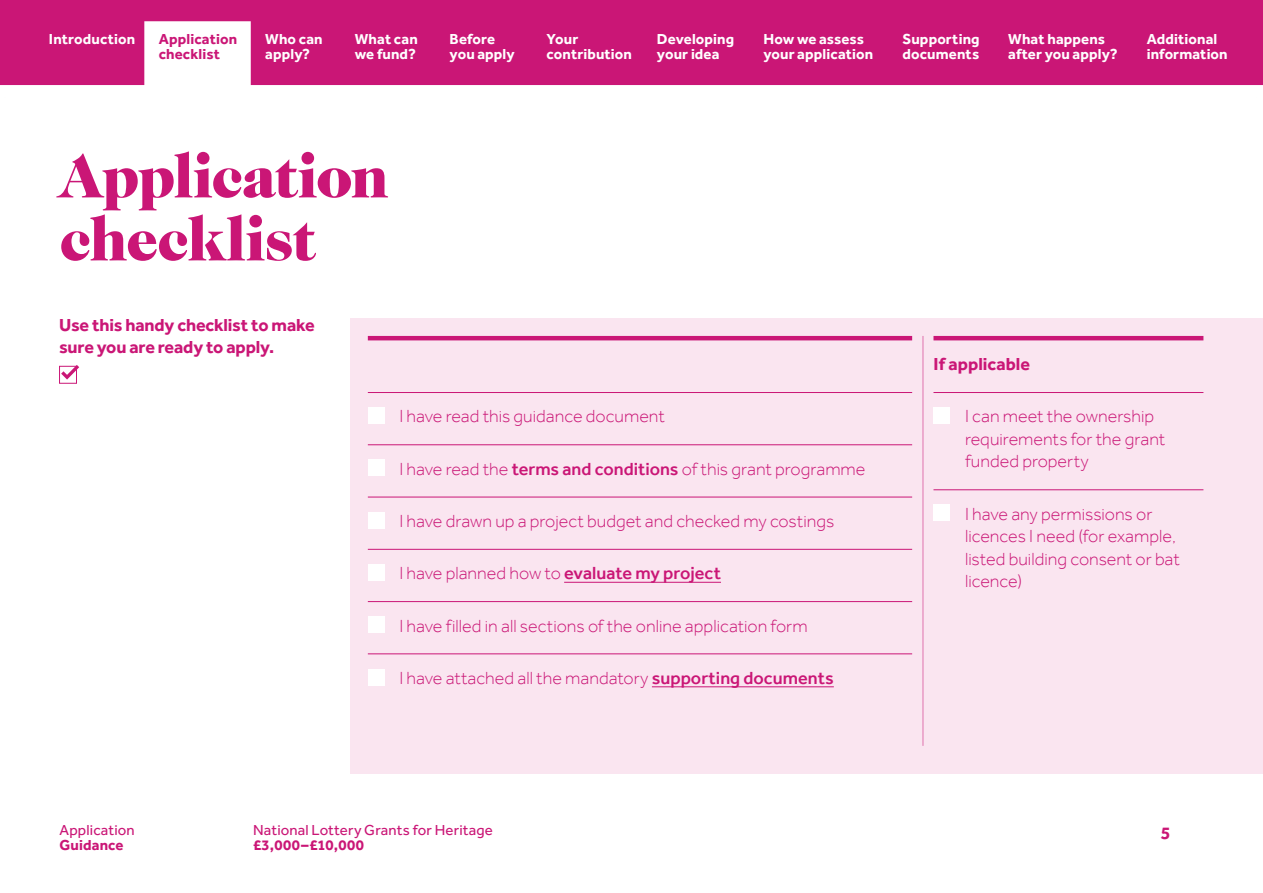
<style>
.page{position:relative;width:1263px;height:893px;background:#fff}
.page>*{position:absolute;margin:0;border:0;box-sizing:border-box;transform-origin:0 0}
.Page_Heading_42_42pt{font:900 63px/63px "Caslon Two Twenty Four";letter-spacing:-.025em;color:#ca1676}
.Text_12_15pt___0_25p{font:300 18px/22.5px "Effra";color:#ca1676}
.Standfirst_12_15pt{font:700 18px/22.5px "Effra";letter-spacing:-.005em;color:#ca1676}
.Text_12_15pt___3pt_R{font:700 18px "Effra";letter-spacing:.005em;color:#ca1676}
.t1{font:700 15px/15px "Effra";letter-spacing:.01em;color:#fff}
.t2{font:15px "Effra";letter-spacing:.01em;color:#ca1676}
.t3{font:700 15px/15px "Effra";letter-spacing:.01em;color:#ca1676}
.s1{font-weight:500}
</style>
<div class="page">
<div style="left:351px;top:319px;width:912px;height:455px;background:#fae5f0"></div>
<hr style="left:368px;top:336px;width:544px;height:4px;background:#ca1676">
<hr style="left:368px;top:392px;width:544px;height:1px;background:#ca1676">
<hr style="left:368px;top:444px;width:544px;height:1px;background:#ca1676">
<hr style="left:368px;top:497px;width:544px;height:1px;background:#ca1676">
<hr style="left:368px;top:549px;width:544px;height:1px;background:#ca1676">
<hr style="left:564px;top:582px;width:157px;height:1px;background:#ca1676">
<hr style="left:368px;top:601px;width:544px;height:1px;background:#ca1676">
<hr style="left:368px;top:654px;width:544px;height:1px;background:#ca1676">
<hr style="left:652px;top:686px;width:182px;height:1px;background:#ca1676">
<div style="left:368px;top:407px;width:17px;height:17px;background:#fff"></div>
<div style="left:368px;top:459px;width:17px;height:17px;background:#fff"></div>
<div style="left:368px;top:512px;width:17px;height:17px;background:#fff"></div>
<div style="left:368px;top:564px;width:17px;height:17px;background:#fff"></div>
<div style="left:368px;top:616px;width:17px;height:17px;background:#fff"></div>
<div style="left:368px;top:668px;width:17px;height:17px;background:#fff"></div>
<hr style="left:933px;top:336px;width:270px;height:4px;background:#ca1676">
<hr style="left:933px;top:392px;width:270px;height:1px;background:#ca1676">
<hr style="left:933px;top:489px;width:270px;height:1px;background:#ca1676">
<div style="left:933px;top:407px;width:17px;height:17px;background:#fff"></div>
<div style="left:933px;top:504px;width:17px;height:17px;background:#fff"></div>
<svg style="left:59px;top:382px;width:18px;height:2px"></svg>
<svg style="left:59px;top:365px;width:21px;height:17px"></svg>
<hr style="left:923px;top:336px;width:1px;height:410px;background:#df73ad">
<div style="left:0;top:0;width:1263px;height:85px;background:#ca1676"></div>
<svg style="left:0;top:21px;width:1263px;height:65px"></svg>
<p class="t1" style="left:49px;top:31px;width:88px">Introduction</p>
<p class="t3" style="left:159px;top:31px;width:80px">Application checklist</p>
<p class="t1" style="left:265px;top:31px;width:59px">Who can apply?</p>
<p class="t1" style="left:355px;top:31px;width:65px">What can we fund?</p>
<p class="t1" style="left:450px;top:31px;width:67px">Before you apply</p>
<p class="t1" style="left:547px;top:31px;width:87px">Your contribution</p>
<p class="t1" style="left:763px;top:31px;width:111px">How we assess your application</p>
<p class="t1" style="left:657px;top:31px;width:79px">Developing your idea</p>
<p class="t1" style="left:902px;top:31px;width:79px">Supporting documents</p>
<p class="t1" style="left:1008px;top:31px;width:111px">What happens after you apply?</p>
<p class="t1" style="left:1147px;top:31px;width:83px">Additional information</p>
<h1 class="Page_Heading_42_42pt" style="left:60px;top:144px;width:331px">Application checklist</h1>
<p class="Standfirst_12_15pt" style="left:59px;top:313px;width:257px">Use this handy checklist to make sure you are ready to apply.</p>
<p class="Text_12_15pt___0_25p" style="left:399px;top:405px;width:267px">I have read this guidance document</p>
<p class="Text_12_15pt___0_25p" style="left:399px;top:457px;width:468px">I have read the <span class="s1">terms and conditions</span> of this grant programme</p>
<p class="Text_12_15pt___0_25p" style="left:399px;top:510px;width:436px">I have drawn up a project budget and checked my costings</p>
<p class="Text_12_15pt___0_25p" style="left:399px;top:562px;width:323px">I have planned how to <span class="s1">evaluate my project</span></p>
<p class="Text_12_15pt___0_25p" style="left:399px;top:614px;width:410px">I have filled in all sections of the online application form</p>
<p class="Text_12_15pt___0_25p" style="left:399px;top:666px;width:436px">I have attached all the mandatory <span class="s1">supporting documents</span></p>
<p class="t2" style="left:60px;top:821px;width:77px">Application</p>
<p class="t3" style="left:60px;top:837px;width:66px">Guidance</p>
<p class="t2" style="left:253px;top:821px;width:241px">National Lottery Grants for Heritage</p>
<p class="t3" style="left:253px;top:837px;width:112px">£3,000–£10,000</p>
<p class="Text_12_15pt___3pt_R" style="left:933px;top:353px;width:98px">If applicable</p>
<p class="Text_12_15pt___0_25p" style="left:965px;top:405px;width:202px">I can meet the ownership requirements for the grant funded property</p>
<p class="Text_12_15pt___0_25p" style="left:965px;top:502px;width:216px">I have any permissions or licences I need (for example, listed building consent or bat licence)</p>
<p class="Standfirst_12_15pt" style="left:1161px;top:821px;width:11px">5</p>
</div>
